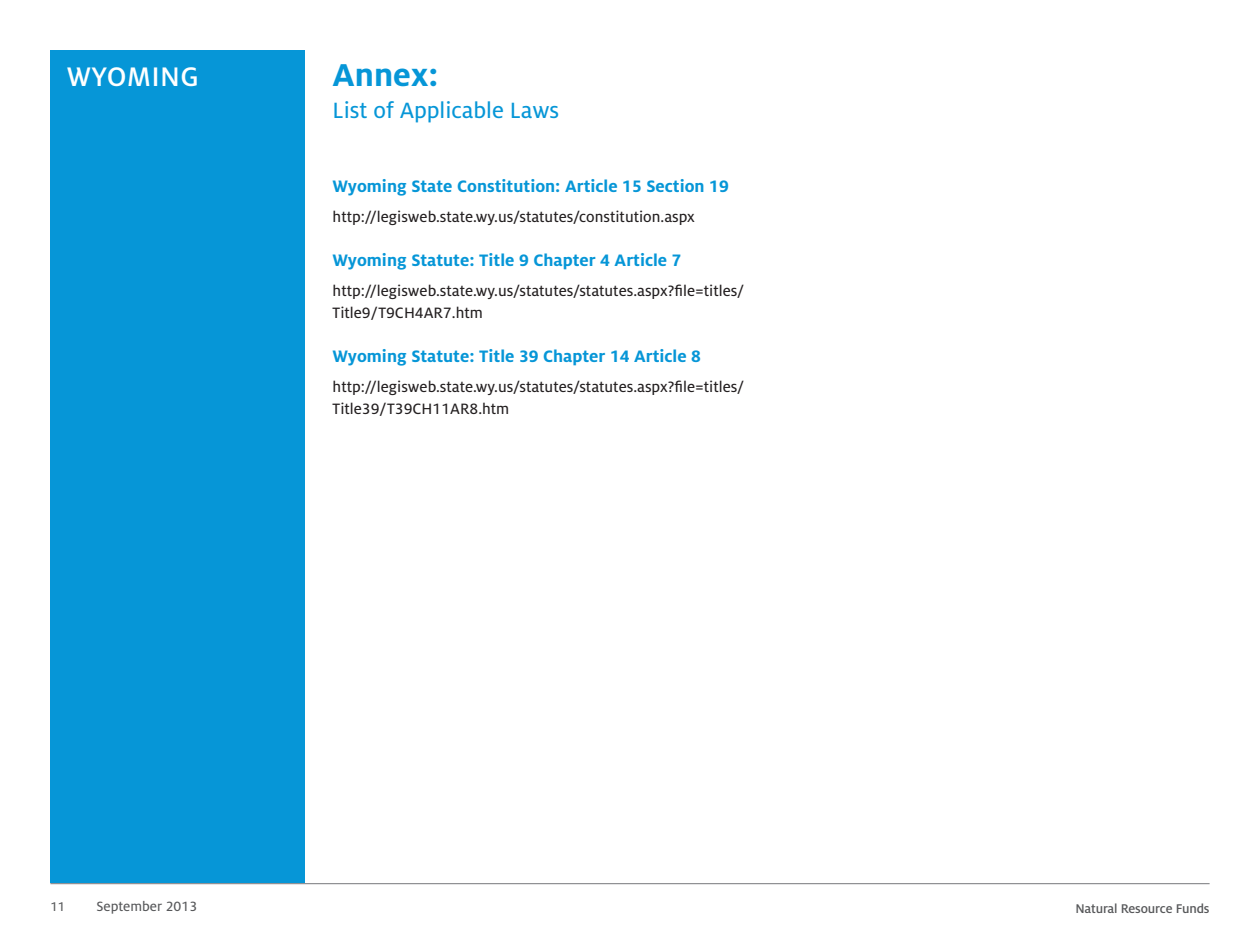
<style>
.page{position:relative;width:1260px;height:945px;background:#fff}
.page>*{position:absolute;margin:0;border:0;box-sizing:border-box;transform-origin:0 0}
.page_head{font:700 35px "Milo OT";color:#0696d7}
.t1{font:500 29.75px "Milo OT";letter-spacing:.01em;color:#fff}
.page_head_light{font:24.5px "Milo OT Text";color:#0696d7}
.Law_head{font:700 18.38px "Milo OT";color:#0696d7}
.body_and_bullets{font:16.62px/21.9px "Milo OT Text";color:#231f20}
.t2{font:14.88px "Milo OT Text";color:#57585a}
.t3{font:500 14px "Milo OT";letter-spacing:-.01em;color:#57585a}
.t4{font:14px "Milo OT Text";color:#57585a}
</style>
<div class="page">
<div style="left:50px;top:50px;width:255px;height:833px;background:#0696d7"></div>
<hr style="left:50px;top:883px;width:1160px;height:1px;background:#76787b">
<h2 class="t1" style="left:67px;top:60px;width:133px">WYOMING</h2>
<p class="page_head" style="left:333px;top:55px;width:107px">Annex:</p>
<p class="page_head_light" style="left:333px;top:96px;width:228px">List of Applicable Laws</p>
<p class="Law_head" style="left:333px;top:176px;width:398px">Wyoming State Constitution: Article 15 Section 19</p>
<p class="body_and_bullets" style="left:333px;top:206px;width:364px">http://legisweb.state.wy.us/statutes/constitution.aspx</p>
<p class="Law_head" style="left:333px;top:250px;width:350px">Wyoming Statute: Title 9 Chapter 4 Article 7</p>
<p class="body_and_bullets" style="left:333px;top:280px;width:413px">http://legisweb.state.wy.us/statutes/statutes.aspx?file=titles/<br>Title9/T9CH4AR7.htm</p>
<p class="Law_head" style="left:333px;top:346px;width:370px">Wyoming Statute: Title 39 Chapter 14 Article 8</p>
<p class="body_and_bullets" style="left:333px;top:376px;width:413px">http://legisweb.state.wy.us/statutes/statutes.aspx?file=titles/<br>Title39/T39CH11AR8.htm</p>
<p class="t4" style="left:50px;top:899px;width:16px">11</p>
<p class="t2" style="left:96px;top:898px;width:102px">September 2013</p>
<p class="t3" style="left:1075px;top:901px;width:136px">Natural Resource Funds</p>
</div>
